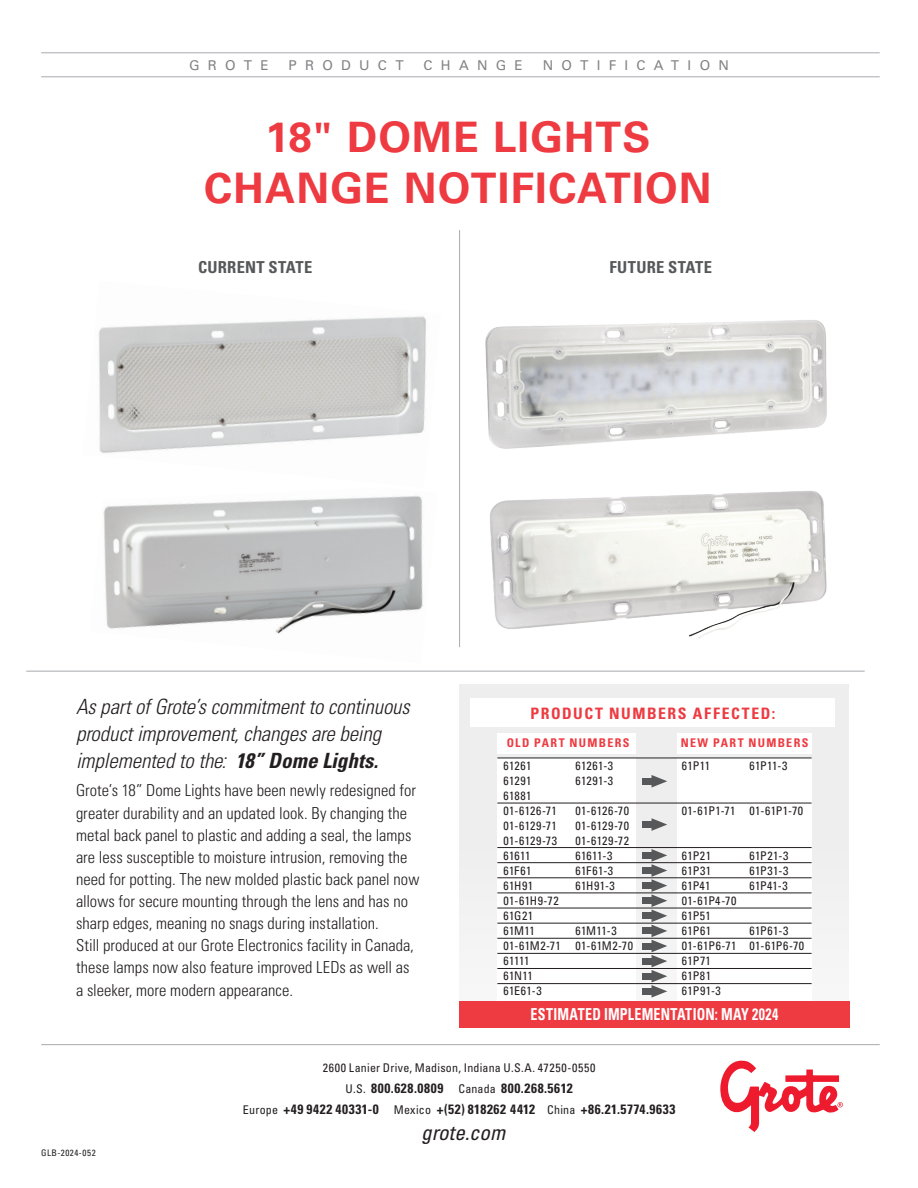
<style>
.page{position:relative;width:918px;height:1188px;background:#fff}
.page>*{position:absolute;margin:0;border:0;box-sizing:border-box;transform-origin:0 0}
.t1{font:700 42px/50.4px "Univers LT Std";letter-spacing:.025em;color:#ee3a41;text-align:center}
.t2{font:italic 300 condensed 21px/26.7px "Univers LT Std";letter-spacing:-.005em;color:#231f20}
.t3{font:italic condensed 21px "Univers LT Std";color:#231f20}
.t4{font:300 condensed 16.5px/22.2px "Univers LT Std";color:#231f20}
.t5{font:700 condensed 16.5px "Univers LT Std";letter-spacing:.015em;color:#fff;scale:.85 1}
.t6{font:700 condensed 16.5px "Univers LT Std";letter-spacing:.015em;color:#57585a}
.t7{font:700 condensed 15.75px "Univers LT Std";letter-spacing:.1em;color:#ee3a41}
.t8{font:700 condensed 13.5px/21px "Univers LT Std";letter-spacing:.045em;color:#231f20;text-align:center}
.t9{font:13.5px "Univers LT Std";letter-spacing:.615em;color:#808285}
.t10{font:condensed 12px/15px "Univers LT Std";letter-spacing:.03em;color:#231f20}
.t11{font:700 condensed 12px "Univers LT Std";letter-spacing:.11em;color:#ee3a41}
.t12{font:condensed 9px "Univers LT Std";letter-spacing:.06em;color:#231f20}
.s1{font-weight:700}
.s2{font-weight:400;font-size:12px}
</style>
<div class="page">
<hr style="left:41px;top:1044px;width:839px;height:1px;background:#a8a9ad">
<svg style="left:720px;top:1060px;width:123px;height:72px"></svg>
<hr style="left:26px;top:671px;width:839px;height:1px;background:#a8a9ad">
<hr style="left:459px;top:230px;width:1px;height:417px;background:#a8a9ad">
<hr style="left:41px;top:76px;width:839px;height:1px;background:#a8a9ad">
<hr style="left:41px;top:52px;width:839px;height:1px;background:#a8a9ad">
<div style="left:459px;top:684px;width:390px;height:337px;background:#eeeeef"></div>
<div style="left:497px;top:759px;width:139px;height:254px;background:#fff"></div>
<div style="left:497px;top:734px;width:139px;height:20px;background:#fff"></div>
<div style="left:677px;top:759px;width:135px;height:254px;background:#fff"></div>
<div style="left:677px;top:734px;width:135px;height:20px;background:#fff"></div>
<div style="left:471px;top:699px;width:364px;height:28px;background:#fff"></div>
<div style="left:459px;top:1001px;width:391px;height:27px;background:#ee3a41"></div>
<img style="left:490px;top:491px;width:337px;height:148px">
<img style="left:485px;top:320px;width:342px;height:129px">
<img style="left:98px;top:316px;width:328px;height:138px">
<img style="left:103px;top:495px;width:320px;height:139px">
<hr style="left:497px;top:803px;width:315px;height:1px;background:#231f20">
<hr style="left:497px;top:758px;width:315px;height:1px;background:#231f20">
<hr style="left:497px;top:847px;width:315px;height:1px;background:#231f20">
<hr style="left:497px;top:878px;width:315px;height:1px;background:#231f20">
<hr style="left:497px;top:908px;width:315px;height:1px;background:#231f20">
<hr style="left:497px;top:938px;width:315px;height:1px;background:#231f20">
<hr style="left:497px;top:968px;width:315px;height:1px;background:#231f20">
<hr style="left:497px;top:862px;width:315px;height:1px;background:#231f20">
<hr style="left:497px;top:893px;width:315px;height:1px;background:#231f20">
<hr style="left:497px;top:923px;width:315px;height:1px;background:#231f20">
<hr style="left:497px;top:953px;width:315px;height:1px;background:#231f20">
<hr style="left:497px;top:983px;width:315px;height:1px;background:#231f20">
<div style="left:643px;top:852px;width:14px;height:7px;background:#57585a"></div>
<div style="left:643px;top:882px;width:14px;height:7px;background:#57585a"></div>
<div style="left:643px;top:913px;width:14px;height:6px;background:#57585a"></div>
<div style="left:643px;top:943px;width:14px;height:6px;background:#57585a"></div>
<div style="left:643px;top:973px;width:14px;height:6px;background:#57585a"></div>
<div style="left:643px;top:867px;width:14px;height:7px;background:#57585a"></div>
<div style="left:643px;top:898px;width:14px;height:6px;background:#57585a"></div>
<div style="left:643px;top:928px;width:14px;height:6px;background:#57585a"></div>
<div style="left:643px;top:958px;width:14px;height:6px;background:#57585a"></div>
<svg style="left:652px;top:849px;width:15px;height:149px"></svg>
<div style="left:643px;top:988px;width:14px;height:7px;background:#57585a"></div>
<svg style="left:652px;top:818px;width:15px;height:13px"></svg>
<div style="left:643px;top:821px;width:14px;height:7px;background:#57585a"></div>
<svg style="left:652px;top:775px;width:15px;height:13px"></svg>
<div style="left:643px;top:778px;width:14px;height:6px;background:#57585a"></div>
<p class="t9" style="left:189px;top:57px;width:81px">GROTE</p>
<p class="t9" style="left:289px;top:57px;width:116px">PRODUCT</p>
<p class="t9" style="left:424px;top:57px;width:101px">CHANGE</p>
<p class="t9" style="left:543px;top:57px;width:188px">NOTIFICATION</p>
<h1 class="t1" style="left:204px;top:113px;width:509px">18" DOME LIGHTS<br>CHANGE NOTIFICATION</h1>
<p class="t6" style="left:198px;top:257px;width:116px">CURRENT STATE</p>
<p class="t6" style="left:609px;top:257px;width:104px">FUTURE STATE</p>
<p class="t2" style="left:76px;top:694px;width:335px">As part of Grote’s commitment to continuous product improvement, changes are being implemented to the: <span class="s1">18” Dome Lights.</span></p>
<p class="t4" style="left:76px;top:780px;width:345px">Grote’s 18” Dome Lights have been newly redesigned for greater durability and an updated look. By changing the metal back panel to plastic and adding a seal, the lamps are less susceptible to moisture intrusion, removing the need for potting. The new molded plastic back panel now allows for secure mounting through the lens and has no sharp edges, meaning no snags during installation.<br>Still produced at our Grote Electronics facility in Canada, these lamps now also feature improved LEDs as well as a sleeker, more modern appearance.</p>
<p class="t7" style="left:531px;top:704px;width:246px">PRODUCT NUMBERS AFFECTED:</p>
<p class="t11" style="left:507px;top:736px;width:124px">OLD PART NUMBERS</p>
<p class="t11" style="left:681px;top:736px;width:129px">NEW PART NUMBERS</p>
<p class="t10" style="left:503px;top:758px;width:30px">61261</p>
<p class="t10" style="left:575px;top:758px;width:39px">61261-3</p>
<p class="t10" style="left:682px;top:758px;width:30px">61P11</p>
<p class="t10" style="left:749px;top:758px;width:40px">61P11-3</p>
<p class="t10" style="left:503px;top:773px;width:30px">61291</p>
<p class="t10" style="left:575px;top:773px;width:39px">61291-3</p>
<p class="t10" style="left:503px;top:788px;width:55px">61881<br>01-6126-71</p>
<p class="t10" style="left:575px;top:803px;width:55px">01-6126-70</p>
<p class="t10" style="left:682px;top:803px;width:123px">01-61P1-71 01-61P1-70</p>
<p class="t10" style="left:503px;top:818px;width:55px">01-6129-71</p>
<p class="t10" style="left:575px;top:818px;width:55px">01-6129-70</p>
<p class="t10" style="left:503px;top:833px;width:55px">01-6129-73</p>
<p class="t10" style="left:575px;top:833px;width:55px">01-6129-72</p>
<p class="t10" style="left:503px;top:848px;width:29px">61611</p>
<p class="t10" style="left:575px;top:848px;width:39px">61611-3</p>
<p class="t10" style="left:682px;top:848px;width:31px">61P21</p>
<p class="t10" style="left:749px;top:848px;width:40px">61P21-3</p>
<p class="t10" style="left:503px;top:863px;width:30px">61F61</p>
<p class="t10" style="left:575px;top:863px;width:39px">61F61-3</p>
<p class="t10" style="left:682px;top:863px;width:31px">61P31</p>
<p class="t10" style="left:749px;top:863px;width:41px">61P31-3</p>
<p class="t10" style="left:503px;top:878px;width:31px">61H91</p>
<p class="t10" style="left:575px;top:878px;width:41px">61H91-3</p>
<p class="t10" style="left:682px;top:878px;width:30px">61P41</p>
<p class="t10" style="left:749px;top:878px;width:40px">61P41-3</p>
<p class="t10" style="left:503px;top:893px;width:57px">01-61H9-72</p>
<p class="t10" style="left:682px;top:893px;width:56px">01-61P4-70</p>
<p class="t10" style="left:503px;top:908px;width:31px">61G21</p>
<p class="t10" style="left:682px;top:908px;width:30px">61P51</p>
<p class="t10" style="left:503px;top:923px;width:33px">61M11</p>
<p class="t10" style="left:575px;top:923px;width:43px">61M11-3</p>
<p class="t10" style="left:682px;top:923px;width:31px">61P61</p>
<p class="t10" style="left:749px;top:923px;width:41px">61P61-3</p>
<p class="t10" style="left:503px;top:938px;width:131px">01-61M2-71 01-61M2-70</p>
<p class="t10" style="left:682px;top:938px;width:124px">01-61P6-71 01-61P6-70</p>
<p class="t10" style="left:503px;top:953px;width:28px">61111</p>
<p class="t10" style="left:682px;top:953px;width:31px">61P71</p>
<p class="t10" style="left:503px;top:968px;width:31px">61N11</p>
<p class="t10" style="left:682px;top:968px;width:31px">61P81</p>
<p class="t10" style="left:503px;top:983px;width:40px">61E61-3</p>
<p class="t10" style="left:682px;top:983px;width:41px">61P91-3</p>
<p class="t5" style="left:531px;top:1004px;width:293px">ESTIMATED IMPLEMENTATION: MAY 2024</p>
<p class="t10" style="left:323px;top:1060px;width:274px">2600 Lanier Drive, Madison, Indiana U.S.A. 47250-0550</p>
<p class="t8" style="left:243px;top:1078px;width:434px"><span class="s2">U.S.</span> 800.628.0809 <span class="s2">Canada</span> 800.268.5612<br><span class="s2">Europe</span> +49 9422 40331-0 <span class="s2">Mexico</span> +(52) 818262 4412 <span class="s2">China</span> +86.21.5774.9633</p>
<p class="t12" style="left:41px;top:1147px;width:56px">GLB-2024-052</p>
<p class="t3" style="left:421px;top:1119px;width:86px">grote.com</p>
</div>
